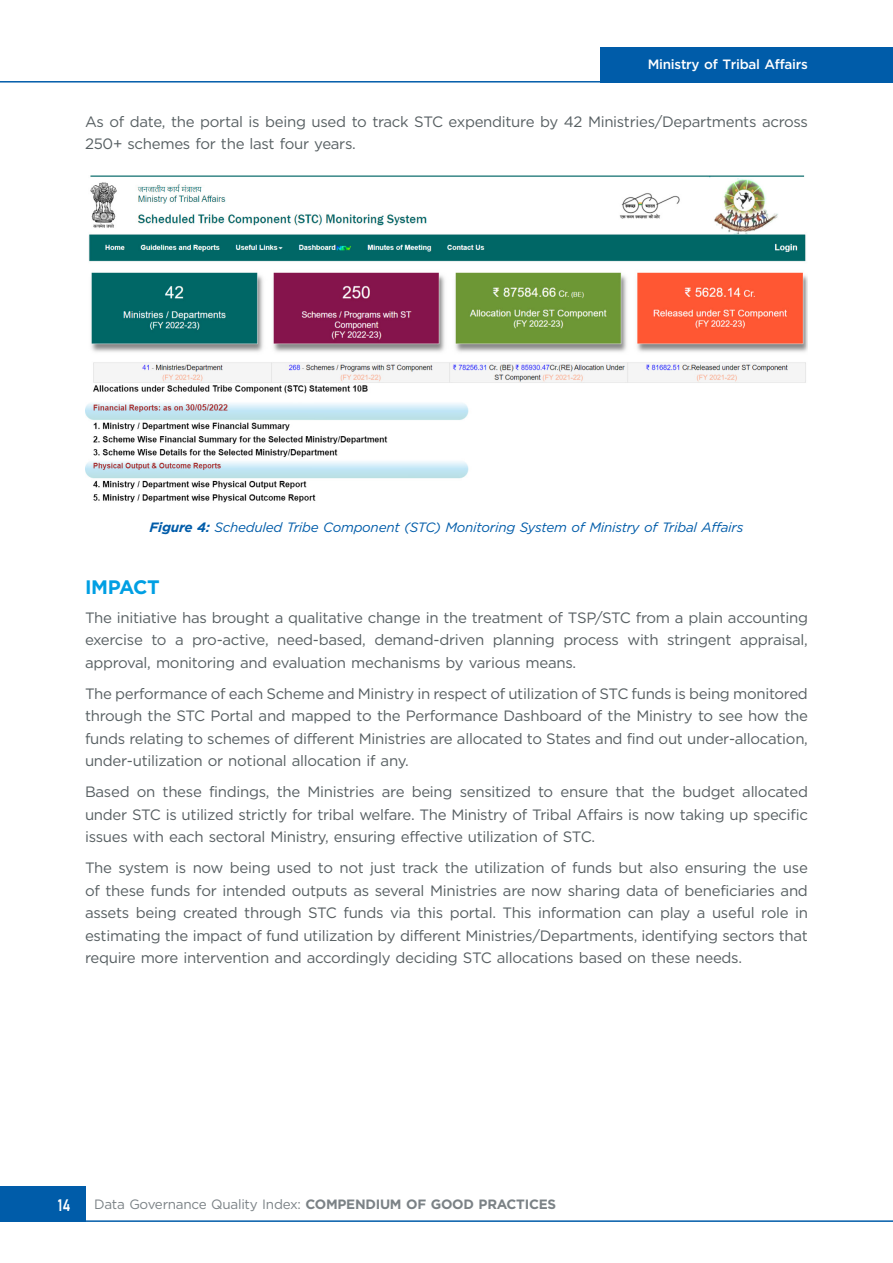
<style>
.page{position:relative;width:893px;height:1263px;background:#fff}
.page>*{position:absolute;margin:0;border:0;box-sizing:border-box;transform-origin:0 0}
.t1{font:700 19.5px "Gotham";letter-spacing:-.02em;color:#009fe3}
.t2{font:16.5px "Bahnschrift";color:#fff;scale:.85 1}
.t3{font:15px/22.5px "Gotham";letter-spacing:-.02em;color:#575f62;text-align:justify}
.Capation{font:italic 13.5px "Gotham";letter-spacing:-.02em;color:#005ca9}
.t4{font:13.5px "Gotham";letter-spacing:-.02em;color:#7b8286}
.t5{font:500 13.5px "Gotham";letter-spacing:-.02em;color:#fff}
.s1{font-weight:700}
</style>
<div class="page">
<img style="left:85px;top:175px;width:723px;height:327px">
<hr style="left:0;top:81px;width:893px;height:2px;background:#005ca9">
<div style="left:601px;top:47px;width:292px;height:35px;background:#005ca9"></div>
<hr style="left:0;top:1220px;width:893px;height:2px;background:#005ca9">
<div style="left:0;top:1186px;width:85px;height:36px;background:#005ca9"></div>
<p class="t5" style="left:648px;top:55px;width:162px">Ministry of Tribal Affairs</p>
<p class="t3" style="left:85px;top:110px;width:724px">As of date, the portal is being used to track STC expenditure by 42 Ministries/Departments across<br>250+ schemes for the last four years.</p>
<p class="Capation" style="left:150px;top:518px;width:595px"><span class="s1">Figure 4:</span> Scheduled Tribe Component (STC) Monitoring System of Ministry of Tribal Affairs</p>
<h1 class="t1" style="left:85px;top:574px;width:76px">IMPACT</h1>
<p class="t3" style="left:85px;top:606px;width:724px">The initiative has brought a qualitative change in the treatment of TSP/STC from a plain accounting exercise to a pro-active, need-based, demand-driven planning process with stringent appraisal, approval, monitoring and evaluation mechanisms by various means.</p>
<p class="t3" style="left:85px;top:682px;width:724px">The performance of each Scheme and Ministry in respect of utilization of STC funds is being monitored through the STC Portal and mapped to the Performance Dashboard of the Ministry to see how the funds relating to schemes of different Ministries are allocated to States and find out under-allocation, under-utilization or notional allocation if any.</p>
<p class="t3" style="left:85px;top:780px;width:724px">Based on these findings, the Ministries are being sensitized to ensure that the budget allocated under STC is utilized strictly for tribal welfare. The Ministry of Tribal Affairs is now taking up specific issues with each sectoral Ministry, ensuring effective utilization of STC.</p>
<p class="t3" style="left:85px;top:856px;width:724px">The system is now being used to not just track the utilization of funds but also ensuring the use of these funds for intended outputs as several Ministries are now sharing data of beneficiaries and assets being created through STC funds via this portal. This information can play a useful role in estimating the impact of fund utilization by different Ministries/Departments, identifying sectors that require more intervention and accordingly deciding STC allocations based on these needs.</p>
<p class="t2" style="left:58px;top:1192px;width:16px">14</p>
<p class="t4" style="left:94px;top:1196px;width:464px">Data Governance Quality Index: <span class="s1">COMPENDIUM OF GOOD PRACTICES</span></p>
</div>
